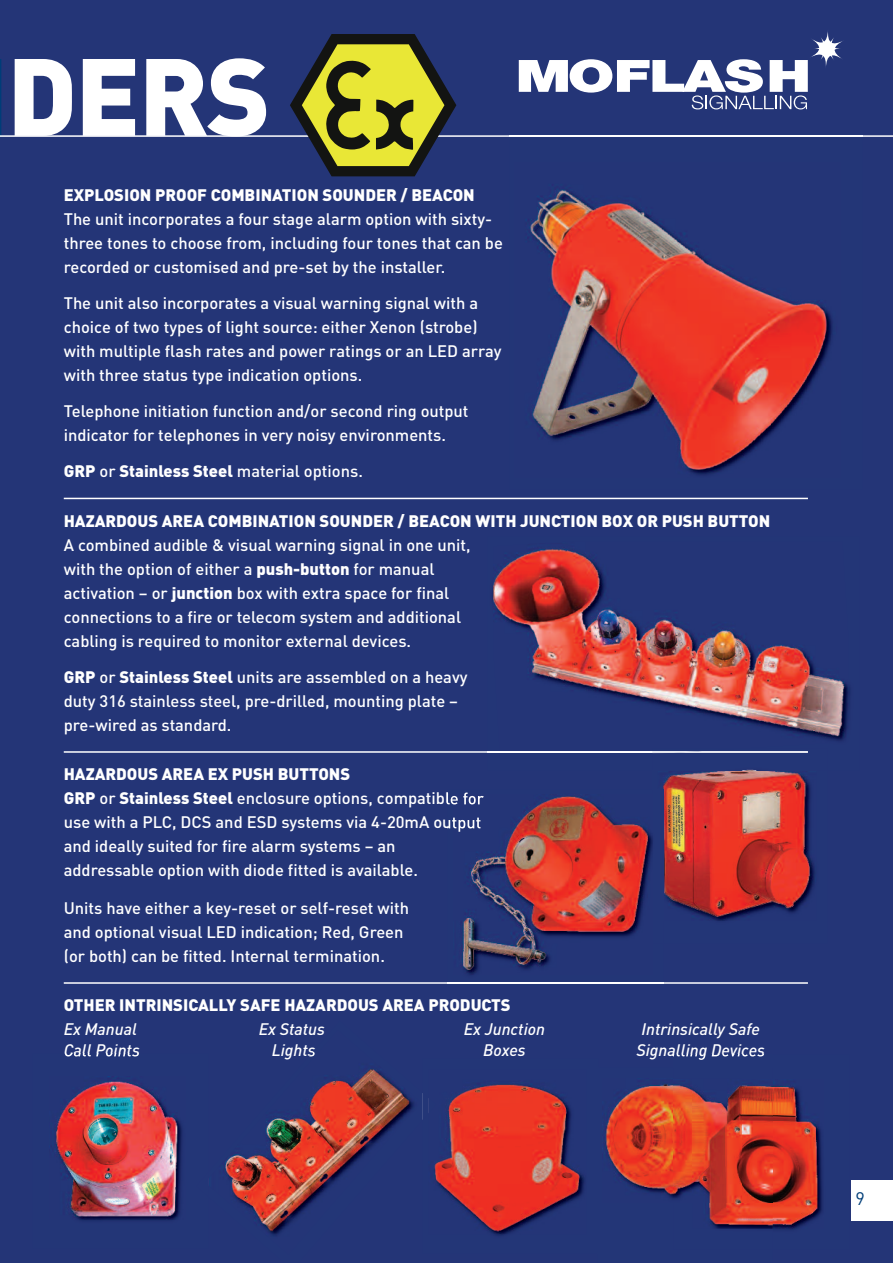
<style>
.page{position:relative;width:893px;height:1263px;background:#243577}
.page>*{position:absolute;margin:0;border:0;box-sizing:border-box;transform-origin:0 0}
.t1{font:900 108px "DIN";color:#fff}
.t2{font:18px "DIN";color:#003d78}
.t3{font:500 16.5px/24px "DIN";color:#fff}
.t4{font:900 16.5px "DIN";color:#fff}
.t5{font:italic 500 16.5px "DIN";color:#fff}
.s1{font-weight:900}
</style>
<div class="page">
<svg style="left:519px;top:31px;width:324px;height:78px"></svg>
<hr style="left:0;top:135px;width:893px;height:2px;background:#fff">
<svg style="left:290px;top:34px;width:166px;height:142px"></svg>
<hr style="left:64px;top:498px;width:744px;height:1px;background:#fff">
<hr style="left:64px;top:751px;width:744px;height:2px;background:#fff">
<hr style="left:64px;top:982px;width:744px;height:2px;background:#fff">
<img style="left:526px;top:189px;width:307px;height:286px">
<img style="left:493px;top:549px;width:355px;height:192px">
<img style="left:698px;top:751px;width:110px;height:2px">
<img style="left:663px;top:769px;width:152px;height:152px">
<img style="left:65px;top:1053px;width:74px;height:4px">
<img style="left:56px;top:1076px;width:126px;height:143px">
<img style="left:434px;top:1084px;width:151px;height:150px">
<img style="left:606px;top:1078px;width:68px;height:121px">
<img style="left:674px;top:1054px;width:90px;height:6px">
<img style="left:674px;top:1084px;width:18px;height:115px">
<img style="left:692px;top:1081px;width:131px;height:148px">
<img style="left:428px;top:1098px;width:8px;height:15px">
<img style="left:209px;top:1051px;width:205px;height:185px">
<svg style="left:448px;top:794px;width:5px;height:11px"></svg>
<img style="left:663px;top:789px;width:1px;height:132px">
<img style="left:453px;top:796px;width:199px;height:179px">
<img style="left:453px;top:794px;width:31px;height:11px">
<div style="left:851px;top:1180px;width:42px;height:40px;background:#fff"></div>
<h1 class="t1" style="left:7px;top:35px;width:265px">DERS</h1>
<p class="t4" style="left:64px;top:186px;width:413px">EXPLOSION PROOF COMBINATION SOUNDER / BEACON</p>
<p class="t3" style="left:64px;top:208px;width:441px">The unit incorporates a four stage alarm option with sixty&shy;three tones to choose from, including four tones that can be recorded or customised and pre-set by the installer.</p>
<p class="t3" style="left:64px;top:292px;width:439px">The unit also incorporates a visual warning signal with a choice of two types of light source: either Xenon (strobe) with multiple flash rates and power ratings or an LED array with three status type indication options.</p>
<p class="t3" style="left:64px;top:400px;width:406px">Telephone initiation function and/or second ring output indicator for telephones in very noisy environments.</p>
<p class="t3" style="left:64px;top:460px;width:301px"><span class="s1">GRP</span> or <span class="s1">Stainless Steel</span> material options.</p>
<p class="t4" style="left:64px;top:511px;width:708px">HAZARDOUS AREA COMBINATION SOUNDER / BEACON WITH JUNCTION BOX OR PUSH BUTTON</p>
<p class="t3" style="left:64px;top:533px;width:408px">A combined audible &amp; visual warning signal in one unit, with the option of either a <span class="s1">push-button</span> for manual activation – or <span class="s1">junction</span> box with extra space for final connections to a fire or telecom system and additional cabling is required to monitor external devices.</p>
<p class="t3" style="left:64px;top:665px;width:405px"><span class="s1">GRP</span> or <span class="s1">Stainless Steel</span> units are assembled on a heavy duty 316 stainless steel, pre-drilled, mounting plate – pre-wired as standard.</p>
<p class="t3" style="left:64px;top:763px;width:422px"><span class="s1">HAZARDOUS AREA EX PUSH BUTTONS<br>GRP</span> or <span class="s1">Stainless Steel</span> enclosure options, compatible for use with a PLC, DCS and ESD systems via 4-20mA output and ideally suited for fire alarm systems – an addressable option with diode fitted is available.</p>
<p class="t3" style="left:64px;top:896px;width:347px">Units have either a key-reset or self-reset with and optional visual LED indication; Red, Green (or both) can be fitted. Internal termination.</p>
<p class="t4" style="left:64px;top:996px;width:448px">OTHER INTRINSICALLY SAFE HAZARDOUS AREA PRODUCTS</p>
<p class="t5" style="left:64px;top:1020px;width:75px">Ex Manual</p>
<p class="t5" style="left:259px;top:1020px;width:68px">Ex Status</p>
<p class="t5" style="left:464px;top:1020px;width:83px">Ex Junction</p>
<p class="t5" style="left:642px;top:1020px;width:120px">Intrinsically Safe</p>
<p class="t5" style="left:64px;top:1041px;width:78px">Call Points</p>
<p class="t5" style="left:272px;top:1041px;width:45px">Lights</p>
<p class="t5" style="left:483px;top:1041px;width:44px">Boxes</p>
<p class="t5" style="left:637px;top:1041px;width:130px">Signalling Devices</p>
<p class="t2" style="left:855px;top:1188px;width:11px">9</p>
</div>
